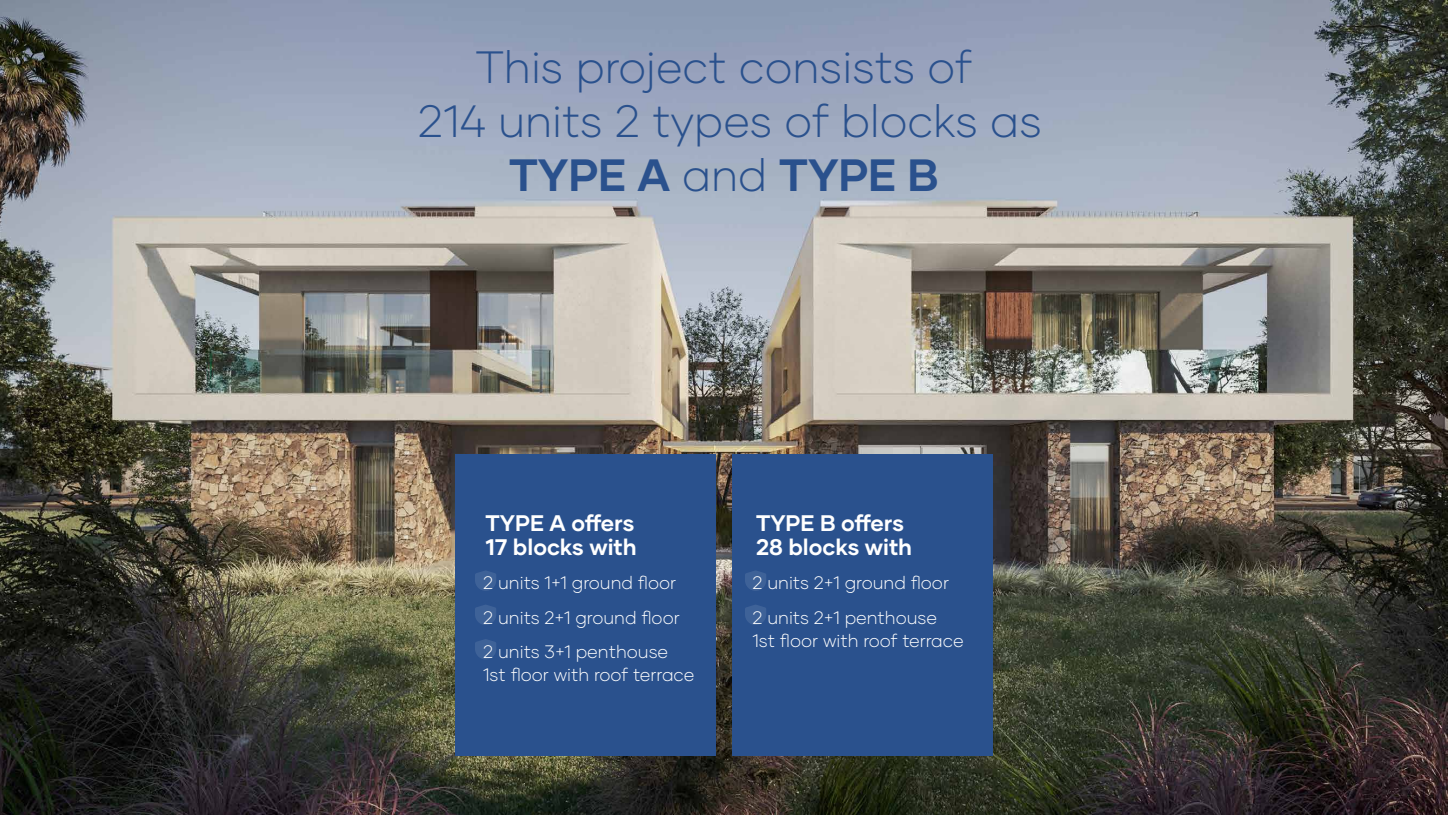
<style>
.page{position:relative;width:1448px;height:815px;background:#fff}
.page>*{position:absolute;margin:0;border:0;box-sizing:border-box;transform-origin:0 0}
.t1{font:300 45.15px/54.2px "Gilmer";color:#2a518d;text-align:center}
.t2{font:700 22.5px/24px "Gilmer";color:#fff}
.t3{font:300 18px/34.5px "Gilmer";color:#fff}
.s1{font-weight:700}
</style>
<div class="page">
<img style="left:0;top:0;width:1448px;height:814px">
<div style="left:455px;top:454px;width:260px;height:301px;background:#2a518d"></div>
<div style="left:732px;top:454px;width:261px;height:301px;background:#2a518d"></div>
<svg style="left:475px;top:571px;width:21px;height:20px"></svg>
<svg style="left:745px;top:571px;width:21px;height:20px"></svg>
<svg style="left:475px;top:605px;width:21px;height:20px"></svg>
<svg style="left:745px;top:605px;width:21px;height:20px"></svg>
<svg style="left:475px;top:639px;width:21px;height:20px"></svg>
<h1 class="t1" style="left:418px;top:40px;width:626px">This project consists of<br>214 units 2 types of blocks as<br><span class="s1">TYPE A</span> and <span class="s1">TYPE B</span></h1>
<p class="t2" style="left:485px;top:511px;width:152px">TYPE A offers<br>17 blocks with</p>
<p class="t2" style="left:756px;top:511px;width:158px">TYPE B offers<br>28 blocks with</p>
<p class="t3" style="left:483px;top:565px;width:198px">2 units 1+1 ground floor<br>2 units 2+1 ground floor<br>2 units 3+1 penthouse</p>
<p class="t3" style="left:483px;top:657px;width:213px">1st floor with roof terrace</p>
<p class="t3" style="left:752px;top:565px;width:198px">2 units 2+1 ground floor<br>2 units 2+1 penthouse</p>
<p class="t3" style="left:752px;top:623px;width:213px">1st floor with roof terrace</p>
</div>
